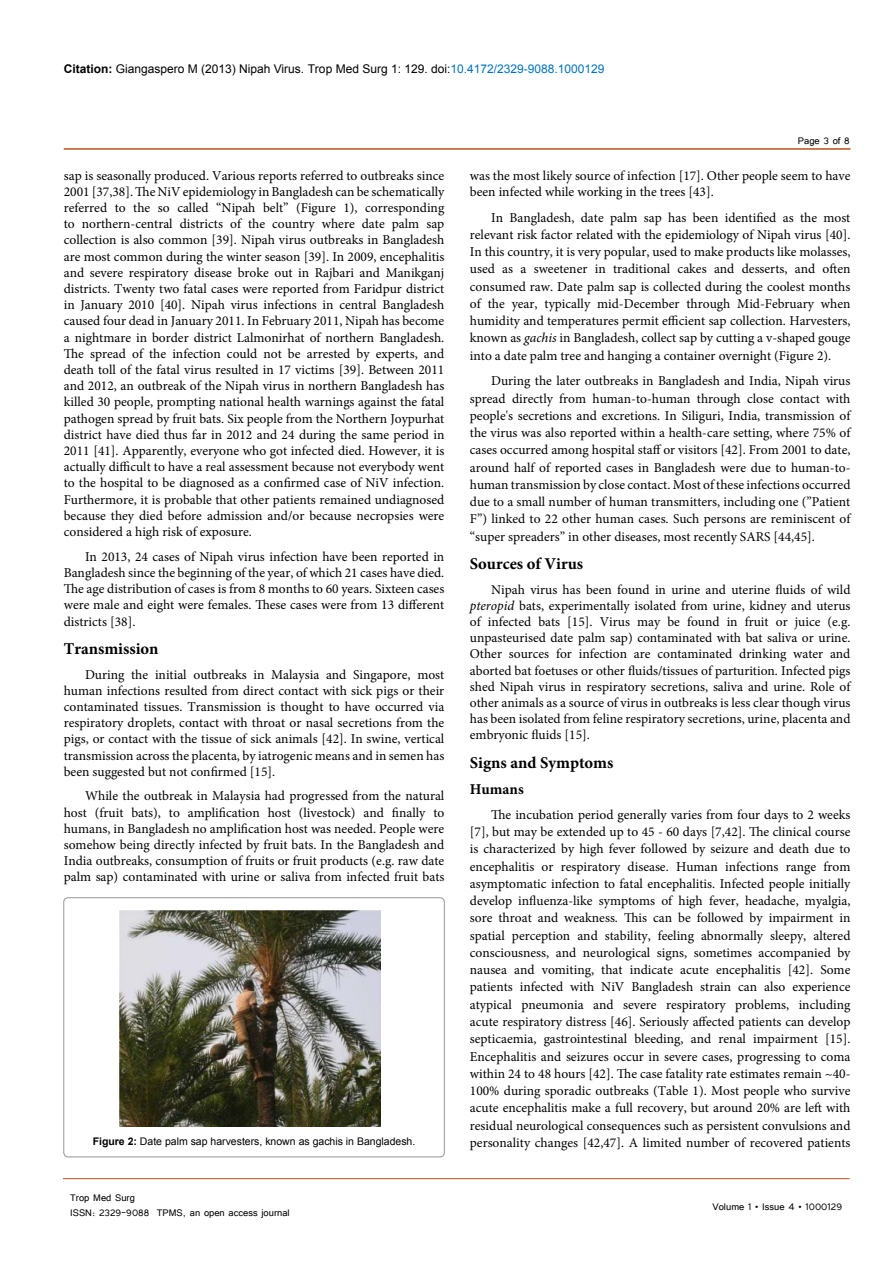
<style>
.page{position:relative;width:893px;height:1263px;background:#fff}
.page>*{position:absolute;margin:0;border:0;box-sizing:border-box;transform-origin:0 0}
.t1{font:700 16.5px "Minion Pro";color:#000}
.t2{font:700 15px "Minion Pro";color:#000}
.t3{font:13.5px/16.2px "Minion Pro";color:#000;text-align:justify}
.t4{font:12px "Arial";color:#000}
.t5{font:12px/14.4px "Tunga";color:#000}
.t6{font:10.5px "Arial";color:#000}
.s1{font-weight:700}
.s2{color:#0072bc}
.s3{font-style:italic}
</style>
<div class="page">
<hr style="left:63px;top:1178px;width:787px;height:1px;background:#be4f18">
<hr style="left:64px;top:148px;width:786px;height:2px;background:#be4f18">
<img style="left:120px;top:910px;width:261px;height:216px">
<div style="left:64px;top:898px;width:380px;height:259px;border:1px solid #939598;border-radius:4px"></div>
<p class="t4" style="left:64px;top:60px;width:542px"><span class="s1">Citation:</span> Giangaspero M (2013) Nipah Virus. Trop Med Surg 1: 129. doi:<span class="s2">10.4172/2329-9088.1000129</span></p>
<p class="t5" style="left:798px;top:133px;width:53px">Page 3 of 8</p>
<p class="t3" style="left:64px;top:167px;width:382px">sap is seasonally produced. Various reports referred to outbreaks since 2001 [37,38]. The NiV epidemiology in Bangladesh can be schematically referred to the so called “Nipah belt” (Figure 1), corresponding to northern-central districts of the country where date palm sap collection is also common [39]. Nipah virus outbreaks in Bangladesh are most common during the winter season [39]. In 2009, encephalitis and severe respiratory disease broke out in Rajbari and Manikganj districts. Twenty two fatal cases were reported from Faridpur district in January 2010 [40]. Nipah virus infections in central Bangladesh caused four dead in January 2011. In February 2011, Nipah has become a nightmare in border district Lalmonirhat of northern Bangladesh.<br>The spread of the infection could not be arrested by experts, and death toll of the fatal virus resulted in 17 victims [39]. Between 2011 and 2012, an outbreak of the Nipah virus in northern Bangladesh has killed 30 people, prompting national health warnings against the fatal pathogen spread by fruit bats. Six people from the Northern Joypurhat district have died thus far in 2012 and 24 during the same period in 2011 [41]. Apparently, everyone who got infected died. However, it is actually difficult to have a real assessment because not everybody went to the hospital to be diagnosed as a confirmed case of NiV infection.<br>Furthermore, it is probable that other patients remained undiagnosed because they died before admission and/or because necropsies were considered a high risk of exposure.</p>
<p class="t3" style="left:64px;top:548px;width:382px;text-indent:21px">In 2013, 24 cases of Nipah virus infection have been reported in Bangladesh since the beginning of the year, of which 21 cases have died.<br>The age distribution of cases is from 8 months to 60 years. Sixteen cases were male and eight were females. These cases were from 13 different districts [38].</p>
<p class="t1" style="left:64px;top:637px;width:96px">Transmission</p>
<p class="t3" style="left:64px;top:666px;width:382px;text-indent:21px">During the initial outbreaks in Malaysia and Singapore, most human infections resulted from direct contact with sick pigs or their contaminated tissues. Transmission is thought to have occurred via respiratory droplets, contact with throat or nasal secretions from the pigs, or contact with the tissue of sick animals [42]. In swine, vertical transmission across the placenta, by iatrogenic means and in semen has been suggested but not confirmed [15].</p>
<p class="t3" style="left:64px;top:788px;width:382px;text-indent:21px">While the outbreak in Malaysia had progressed from the natural host (fruit bats), to amplification host (livestock) and finally to humans, in Bangladesh no amplification host was needed. People were somehow being directly infected by fruit bats. In the Bangladesh and India outbreaks, consumption of fruits or fruit products (e.g. raw date palm sap) contaminated with urine or saliva from infected fruit bats</p>
<p class="t3" style="left:470px;top:167px;width:382px">was the most likely source of infection [17]. Other people seem to have been infected while working in the trees [43].</p>
<p class="t3" style="left:470px;top:209px;width:382px;line-height:17.2px;text-indent:21px">In Bangladesh, date palm sap has been identified as the most relevant risk factor related with the epidemiology of Nipah virus [40].<br>In this country, it is very popular, used to make products like molasses, used as a sweetener in traditional cakes and desserts, and often consumed raw. Date palm sap is collected during the coolest months of the year, typically mid-December through Mid-February when humidity and temperatures permit efficient sap collection. Harvesters, known as <span class="s3">gachis</span> in Bangladesh, collect sap by cutting a v-shaped gouge into a date palm tree and hanging a container overnight (Figure 2).</p>
<p class="t3" style="left:470px;top:372px;width:382px;line-height:17.2px;text-indent:21px">During the later outbreaks in Bangladesh and India, Nipah virus spread directly from human-to-human through close contact with people's secretions and excretions. In Siliguri, India, transmission of the virus was also reported within a health-care setting, where 75% of cases occurred among hospital staff or visitors [42]. From 2001 to date, around half of reported cases in Bangladesh were due to human-to&shy;human transmission by close contact. Most of these infections occurred due to a small number of human transmitters, including one (”Patient F”) linked to 22 other human cases. Such persons are reminiscent of “super spreaders” in other diseases, most recently SARS [44,45].</p>
<p class="t1" style="left:470px;top:552px;width:115px">Sources of Virus</p>
<p class="t3" style="left:470px;top:581px;width:382px;text-indent:21px">Nipah virus has been found in urine and uterine fluids of wild <span class="s3">pteropid</span> bats, experimentally isolated from urine, kidney and uterus of infected bats [15]. Virus may be found in fruit or juice (e.g. unpasteurised date palm sap) contaminated with bat saliva or urine.<br>Other sources for infection are contaminated drinking water and aborted bat foetuses or other fluids/tissues of parturition. Infected pigs shed Nipah virus in respiratory secretions, saliva and urine. Role of other animals as a source of virus in outbreaks is less clear though virus has been isolated from feline respiratory secretions, urine, placenta and embryonic fluids [15].</p>
<p class="t1" style="left:470px;top:751px;width:145px">Signs and Symptoms</p>
<p class="t2" style="left:470px;top:779px;width:55px">Humans</p>
<p class="t3" style="left:470px;top:806px;width:382px;line-height:17.2px;text-indent:21px">The incubation period generally varies from four days to 2 weeks [7], but may be extended up to 45 - 60 days [7,42]. The clinical course is characterized by high fever followed by seizure and death due to encephalitis or respiratory disease. Human infections range from asymptomatic infection to fatal encephalitis. Infected people initially develop influenza-like symptoms of high fever, headache, myalgia, sore throat and weakness. This can be followed by impairment in spatial perception and stability, feeling abnormally sleepy, altered consciousness, and neurological signs, sometimes accompanied by nausea and vomiting, that indicate acute encephalitis [42]. Some patients infected with NiV Bangladesh strain can also experience atypical pneumonia and severe respiratory problems, including acute respiratory distress [46]. Seriously affected patients can develop septicaemia, gastrointestinal bleeding, and renal impairment [15].<br>Encephalitis and seizures occur in severe cases, progressing to coma within 24 to 48 hours [42]. The case fatality rate estimates remain ~40- 100% during sporadic outbreaks (Table 1). Most people who survive acute encephalitis make a full recovery, but around 20% are left with residual neurological consequences such as persistent convulsions and</p>
<p class="t6" style="left:93px;top:1135px;width:324px"><span class="s1">Figure 2:</span> Date palm sap harvesters, known as gachis in Bangladesh.</p>
<p class="t3" style="left:470px;top:1134px;width:382px">personality changes [42,47]. A limited number of recovered patients</p>
<p class="t5" style="left:70px;top:1190px;width:221px">Trop Med Surg<br>ISSN: 2329-9088 TPMS, an open access journal</p>
<p class="t5" style="left:712px;top:1199px;width:131px">Volume 1 • Issue 4 • 1000129</p>
</div>
